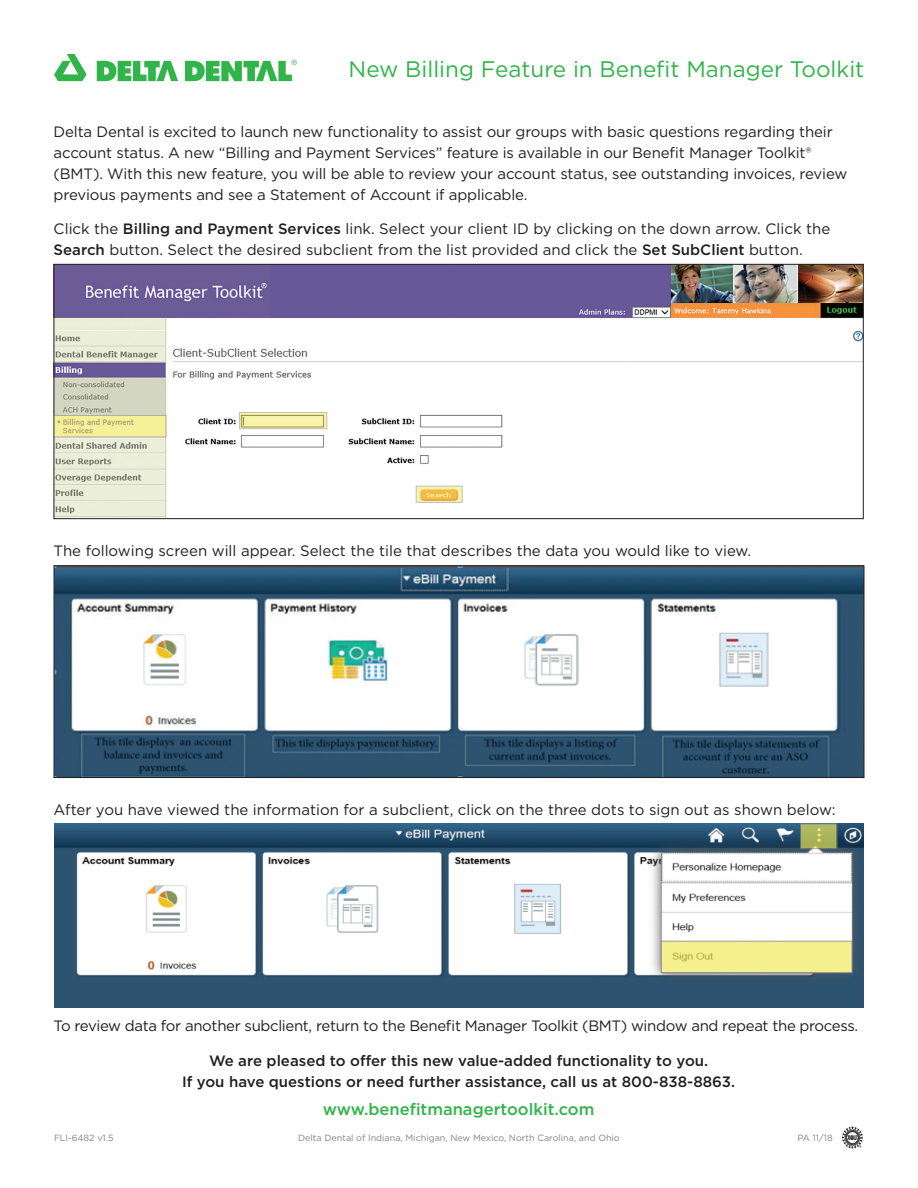
<style>
.page{position:relative;width:918px;height:1188px;background:#fff}
.page>*{position:absolute;margin:0;border:0;box-sizing:border-box;transform-origin:0 0}
.t1{font:22.5px "Gotham";color:#31b44a}
.t2{font:500 16.5px "Gotham";color:#31b44a}
.t3{font:15px/21px "Gotham";letter-spacing:-.01em;color:#231f20}
.t4{font:500 15px/21px "Gotham";color:#231f20;text-align:center}
.BODY{font:9px "Gotham";color:#808285}
.s1{font-weight:500}
</style>
<div class="page">
<img style="left:841px;top:1127px;width:22px;height:22px">
<svg style="left:54px;top:54px;width:33px;height:27px"></svg>
<svg style="left:97px;top:61px;width:81px;height:20px"></svg>
<svg style="left:185px;top:60px;width:112px;height:21px"></svg>
<img style="left:56px;top:567px;width:806px;height:209px">
<div style="left:54px;top:565px;width:810px;height:213px;border:1px solid #231f20"></div>
<img style="left:54px;top:824px;width:810px;height:184px">
<div style="left:800px;top:824px;width:37px;height:25px;background:#acb55c;border:1px solid #808285"></div>
<div style="left:661px;top:941px;width:191px;height:32px;background:#f5f08d;border:1px solid #808285"></div>
<img style="left:56px;top:266px;width:806px;height:251px">
<div style="left:54px;top:264px;width:810px;height:255px;border:1px solid #231f20"></div>
<svg style="left:239px;top:412px;width:88px;height:17px"></svg>
<svg style="left:54px;top:415px;width:112px;height:22px;background:#e7e395"></svg>
<svg style="left:416px;top:486px;width:46px;height:17px"></svg>
<p class="t1" style="left:349px;top:54px;width:517px">New Billing Feature in Benefit Manager Toolkit</p>
<p class="t3" style="left:54px;top:120px;width:795px">Delta Dental is excited to launch new functionality to assist our groups with basic questions regarding their account status. A new “Billing and Payment Services” feature is available in our Benefit Manager Toolkit® (BMT). With this new feature, you will be able to review your account status, see outstanding invoices, review previous payments and see a Statement of Account if applicable.</p>
<p class="t3" style="left:54px;top:218px;width:778px">Click the <span class="s1">Billing and Payment Services</span> link. Select your client ID by clicking on the down arrow. Click the<br><span class="s1">Search</span> button. Select the desired subclient from the list provided and click the <span class="s1">Set SubClient</span> button.</p>
<p class="t3" style="left:54px;top:540px;width:699px">The following screen will appear. Select the tile that describes the data you would like to view.</p>
<p class="t3" style="left:54px;top:798px;width:784px">After you have viewed the information for a subclient, click on the three dots to sign out as shown below:</p>
<p class="t3" style="left:54px;top:1015px;width:806px">To review data for another subclient, return to the Benefit Manager Toolkit (BMT) window and repeat the process.</p>
<p class="t4" style="left:182px;top:1050px;width:555px">We are pleased to offer this new value-added functionality to you.<br>If you have questions or need further assistance, call us at 800-838-8863.</p>
<p class="t2" style="left:323px;top:1098px;width:273px">www.benefitmanagertoolkit.com</p>
<p class="BODY" style="left:54px;top:1132px;width:61px">FLI-6482 v1.5</p>
<p class="BODY" style="left:298px;top:1132px;width:323px">Delta Dental of Indiana, Michigan, New Mexico, North Carolina, and Ohio</p>
<p class="BODY" style="left:797px;top:1132px;width:37px">PA 11/18</p>
</div>
